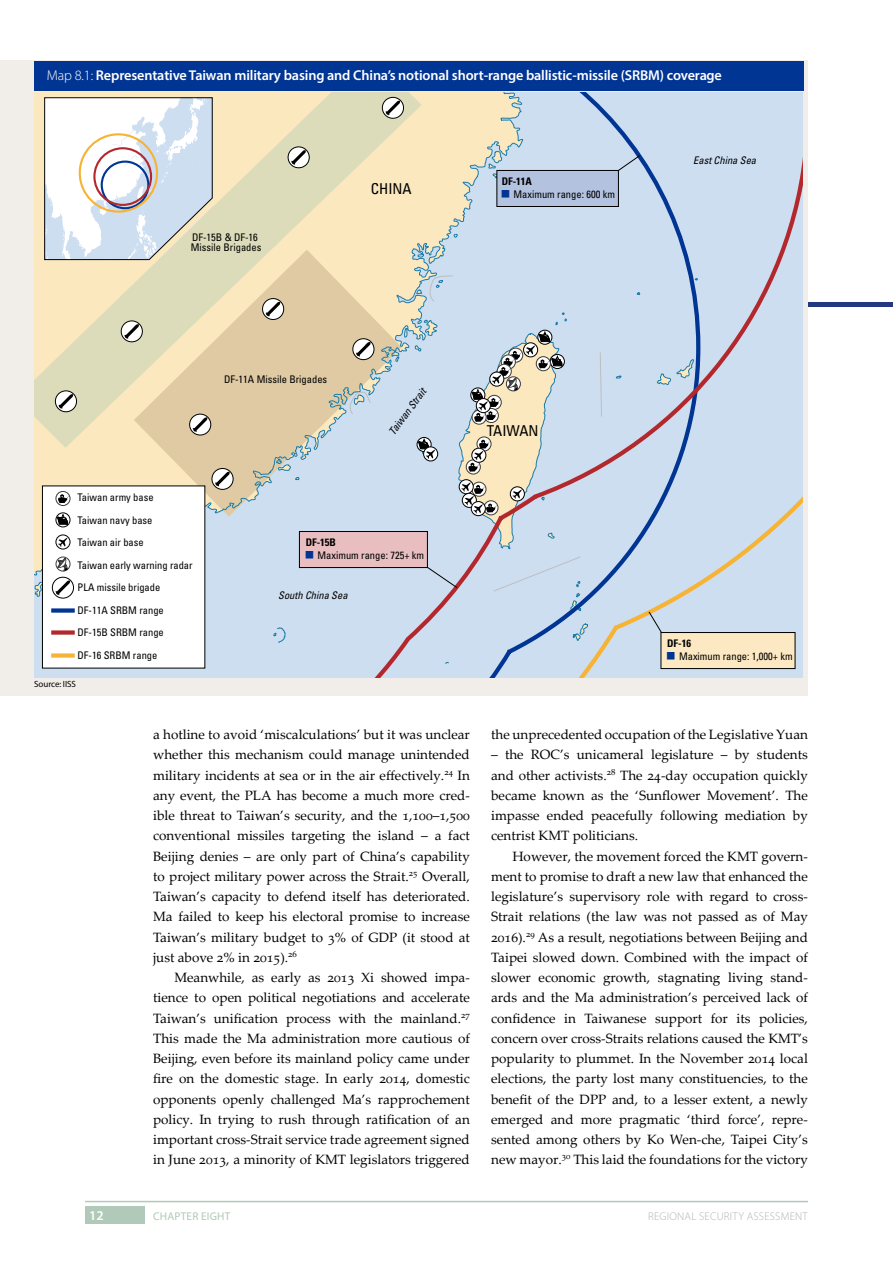
<style>
.page{position:relative;width:893px;height:1263px;background:#fff}
.page>*{position:absolute;margin:0;border:0;box-sizing:border-box;transform-origin:0 0}
.t1{font:condensed 15px "Univers LT Std";color:#000}
.t2{font:600 14.25px "Myriad Pro";letter-spacing:-.01em;color:#fff}
.t3{font:13.5px/20.2px "Palatino Linotype";color:#000;text-align:justify}
.t4{font:600 13.5px "Myriad Pro";color:#fff}
.t5{font:300 11.25px "Myriad Pro";letter-spacing:.02em;color:#b3b2b2}
.t6{font:11.25px "Myriad Pro";letter-spacing:.02em;color:#b0c9b8}
.t7{font:condensed 10.5px/22.5px "Univers LT Std";color:#000}
.t8{font:italic condensed 10.5px "Univers LT Std";color:#000}
.t9{font:700 condensed 10.5px "Univers LT Std";color:#000}
.t10{font:9px "Myriad Pro";letter-spacing:-.01em;color:#000}
.s1{font-weight:300}
</style>
<div class="page">
<hr style="left:491px;top:302px;width:402px;height:4px;background:#22397f">
<div style="left:85px;top:1206px;width:60px;height:18px;background:#b0c9b8"></div>
<hr style="left:85px;top:1201px;width:723px;height:1px;background:#b0c9b8">
<svg style="left:34px;top:91px;width:448px;height:573px;background:#e1dbc1"></svg>
<svg style="left:482px;top:91px;width:220px;height:44px;background:#ccdae6"></svg>
<svg style="left:367px;top:135px;width:436px;height:543px;background:#ccd8e6"></svg>
<svg style="left:349px;top:275px;width:253px;height:317px;background:#cddae6"></svg>
<svg style="left:424px;top:447px;width:14px;height:14px"></svg>
<div style="left:423px;top:446px;width:15px;height:15px;border:1px solid #000;border-radius:50%"></div>
<svg style="left:418px;top:438px;width:17px;height:21px"></svg>
<svg style="left:459px;top:331px;width:103px;height:218px;background:#cdccc6"></svg>
<svg style="left:190px;top:414px;width:21px;height:21px"></svg>
<div style="left:189px;top:414px;width:22px;height:21px;border:1px solid #000;border-radius:50%"></div>
<svg style="left:193px;top:417px;width:15px;height:15px"></svg>
<svg style="left:55px;top:391px;width:22px;height:21px"></svg>
<div style="left:55px;top:390px;width:22px;height:22px;border:1px solid #000;border-radius:50%"></div>
<svg style="left:58px;top:394px;width:16px;height:15px"></svg>
<svg style="left:121px;top:321px;width:21px;height:21px"></svg>
<div style="left:121px;top:321px;width:22px;height:21px;border:1px solid #000;border-radius:50%"></div>
<svg style="left:124px;top:324px;width:15px;height:15px"></svg>
<svg style="left:263px;top:299px;width:21px;height:20px"></svg>
<div style="left:262px;top:298px;width:22px;height:22px;border:1px solid #000;border-radius:50%"></div>
<svg style="left:265px;top:301px;width:16px;height:16px"></svg>
<svg style="left:288px;top:147px;width:21px;height:21px"></svg>
<div style="left:288px;top:147px;width:22px;height:21px;border:1px solid #000;border-radius:50%"></div>
<svg style="left:291px;top:150px;width:15px;height:15px"></svg>
<svg style="left:382px;top:97px;width:21px;height:21px"></svg>
<div style="left:382px;top:97px;width:22px;height:22px;border:1px solid #000;border-radius:50%"></div>
<svg style="left:385px;top:100px;width:15px;height:15px"></svg>
<svg style="left:353px;top:339px;width:21px;height:21px"></svg>
<div style="left:352px;top:338px;width:22px;height:22px;border:1px solid #000;border-radius:50%"></div>
<svg style="left:356px;top:342px;width:15px;height:15px"></svg>
<svg style="left:212px;top:468px;width:21px;height:21px"></svg>
<div style="left:212px;top:468px;width:21px;height:22px;border:1px solid #000;border-radius:50%"></div>
<svg style="left:215px;top:471px;width:15px;height:16px"></svg>
<div style="left:497px;top:170px;width:122px;height:37px;background:#b3c2df;border:1px solid #000"></div>
<div style="left:299px;top:531px;width:129px;height:37px;background:#e8bec0;border:1px solid #000"></div>
<div style="left:661px;top:632px;width:134px;height:37px;background:#fce8c2;border:1px solid #000"></div>
<svg style="left:617px;top:155px;width:24px;height:16px"></svg>
<svg style="left:426px;top:566px;width:32px;height:22px"></svg>
<svg style="left:648px;top:611px;width:14px;height:22px"></svg>
<div style="left:42px;top:486px;width:163px;height:182px;background:#fff"></div>
<div style="left:0;top:85px;width:34px;height:598px;background:#f1ede9"></div>
<div style="left:0;top:61px;width:808px;height:30px;background:#f1ede9"></div>
<div style="left:803px;top:85px;width:5px;height:610px;background:#f1ede9"></div>
<div style="left:0;top:678px;width:808px;height:17px;background:#f1ede9"></div>
<div style="left:56px;top:535px;width:14px;height:14px;border:1px solid #000;border-radius:50%"></div>
<svg style="left:58px;top:538px;width:9px;height:9px"></svg>
<div style="left:56px;top:491px;width:14px;height:15px;border:1px solid #3c3a3a;border-radius:50%"></div>
<svg style="left:58px;top:491px;width:13px;height:12px"></svg>
<div style="left:56px;top:513px;width:14px;height:14px;background:#111;border-radius:50%"></div>
<div style="left:56px;top:512px;width:14px;height:15px;border:1px solid #000;border-radius:50%"></div>
<svg style="left:57px;top:514px;width:11px;height:13px"></svg>
<div style="left:51px;top:630px;width:24px;height:5px;background:#b3282d"></div>
<div style="left:51px;top:653px;width:24px;height:5px;background:#f7b334"></div>
<div style="left:51px;top:608px;width:24px;height:5px;background:#003594"></div>
<div style="left:52px;top:577px;width:22px;height:21px;border:1px solid #000;border-radius:50%"></div>
<svg style="left:55px;top:556px;width:19px;height:39px"></svg>
<svg style="left:44px;top:97px;width:172px;height:167px"></svg>
<div style="left:34px;top:62px;width:769px;height:29px;background:#003594"></div>
<p class="t2" style="left:47px;top:66px;width:677px"><span class="s1">Map 8.1:</span> Representative Taiwan military basing and China’s notional short-range ballistic-missile (SRBM) coverage</p>
<p class="t7" style="left:191px;top:232px;width:72px;line-height:10.5px">DF-15B &amp; DF-16<br>Missile Brigades</p>
<p class="t1" style="left:371px;top:180px;width:42px">CHINA</p>
<p class="t7" style="left:224px;top:368px;width:105px">DF-11A Missile Brigades</p>
<p class="t8" style="left:386px;top:430px;width:57px;rotate:-54deg">Taiwan Strait</p>
<p class="t7" style="left:78px;top:486px;width:117px">Taiwan army base<br>Taiwan navy base<br>Taiwan air base<br>Taiwan early warning radar<br>PLA missile brigade<br>DF-11A SRBM range<br>DF-15B SRBM range<br>DF-16 SRBM range</p>
<p class="t10" style="left:34px;top:678px;width:43px">Source: IISS</p>
<p class="t9" style="left:306px;top:536px;width:32px">DF-15B</p>
<p class="t7" style="left:317px;top:544px;width:108px">Maximum range: 725+ km</p>
<p class="t8" style="left:278px;top:589px;width:71px">South China Sea</p>
<p class="t9" style="left:502px;top:175px;width:32px">DF-11A</p>
<p class="t7" style="left:513px;top:183px;width:103px">Maximum range: 600 km</p>
<p class="t8" style="left:693px;top:153px;width:64px">East China Sea</p>
<p class="t1" style="left:487px;top:421px;width:53px">TAIWAN</p>
<p class="t9" style="left:667px;top:637px;width:25px">DF-16</p>
<p class="t7" style="left:679px;top:645px;width:115px">Maximum range: 1,000+ km</p>
<p class="t3" style="left:153px;top:724px;width:318px">a hotline to avoid ‘miscalculations’ but it was unclear whether this mechanism could manage unintended military incidents at sea or in the air effectively.<sup>24</sup> In any event, the PLA has become a much more cred&shy;ible threat to Taiwan’s security, and the 1,100–1,500 conventional missiles targeting the island – a fact Beijing denies – are only part of China’s capability to project military power across the Strait.<sup>25</sup> Overall, Taiwan’s capacity to defend itself has deteriorated.<br>Ma failed to keep his electoral promise to increase Taiwan’s military budget to 3% of GDP (it stood at just above 2% in 2015).<sup>26</sup></p>
<p class="t3" style="left:153px;top:967px;width:318px;text-indent:21px">Meanwhile, as early as 2013 Xi showed impa&shy;tience to open political negotiations and accelerate Taiwan’s unification process with the mainland.<sup>27<br></sup>This made the Ma administration more cautious of Beijing, even before its mainland policy came under fire on the domestic stage. In early 2014, domestic opponents openly challenged Ma’s rapprochement policy. In trying to rush through ratification of an important cross-Strait service trade agreement signed in June 2013, a minority of KMT legislators triggered</p>
<p class="t3" style="left:491px;top:724px;width:318px">the unprecedented occupation of the Legislative Yuan</p>
<p class="t3" style="left:491px;top:744px;width:318px">– the ROC’s unicameral legislature – by students and other activists.<sup>28</sup> The 24-day occupation quickly became known as the ‘Sunflower Movement’. The impasse ended peacefully following mediation by centrist KMT politicians.</p>
<p class="t3" style="left:491px;top:845px;width:318px;text-indent:21px">However, the movement forced the KMT govern&shy;ment to promise to draft a new law that enhanced the legislature’s supervisory role with regard to cross-Strait relations (the law was not passed as of May 2016).<sup>29</sup> As a result, negotiations between Beijing and Taipei slowed down. Combined with the impact of slower economic growth, stagnating living stand&shy;ards and the Ma administration’s perceived lack of confidence in Taiwanese support for its policies, concern over cross-Straits relations caused the KMT’s popularity to plummet. In the November 2014 local elections, the party lost many constituencies, to the benefit of the DPP and, to a lesser extent, a newly emerged and more pragmatic ‘third force’, repre&shy;sented among others by Ko Wen-che, Taipei City’s new mayor.<sup>30</sup> This laid the foundations for the victory</p>
<p class="t7" style="left:269px;top:791px;width:15px">400</p>
<p class="t7" style="left:155px;top:811px;width:15px">200</p>
<p class="t7" style="left:184px;top:811px;width:15px">250</p>
<p class="t7" style="left:324px;top:811px;width:15px">500</p>
<p class="t7" style="left:380px;top:811px;width:15px">600</p>
<p class="t7" style="left:438px;top:811px;width:15px">700</p>
<p class="t7" style="left:493px;top:811px;width:15px">800</p>
<p class="t7" style="left:550px;top:811px;width:15px">900</p>
<p class="t7" style="left:605px;top:811px;width:20px">1000</p>
<p class="t7" style="left:663px;top:811px;width:20px">1100</p>
<p class="t7" style="left:717px;top:811px;width:20px">1200</p>
<p class="t4" style="left:89px;top:1206px;width:16px">12</p>
<p class="t6" style="left:153px;top:1209px;width:79px">Chapter eight</p>
<p class="t5" style="left:648px;top:1210px;width:161px">REGIONAL SECURITY ASSESSMENT</p>
</div>
